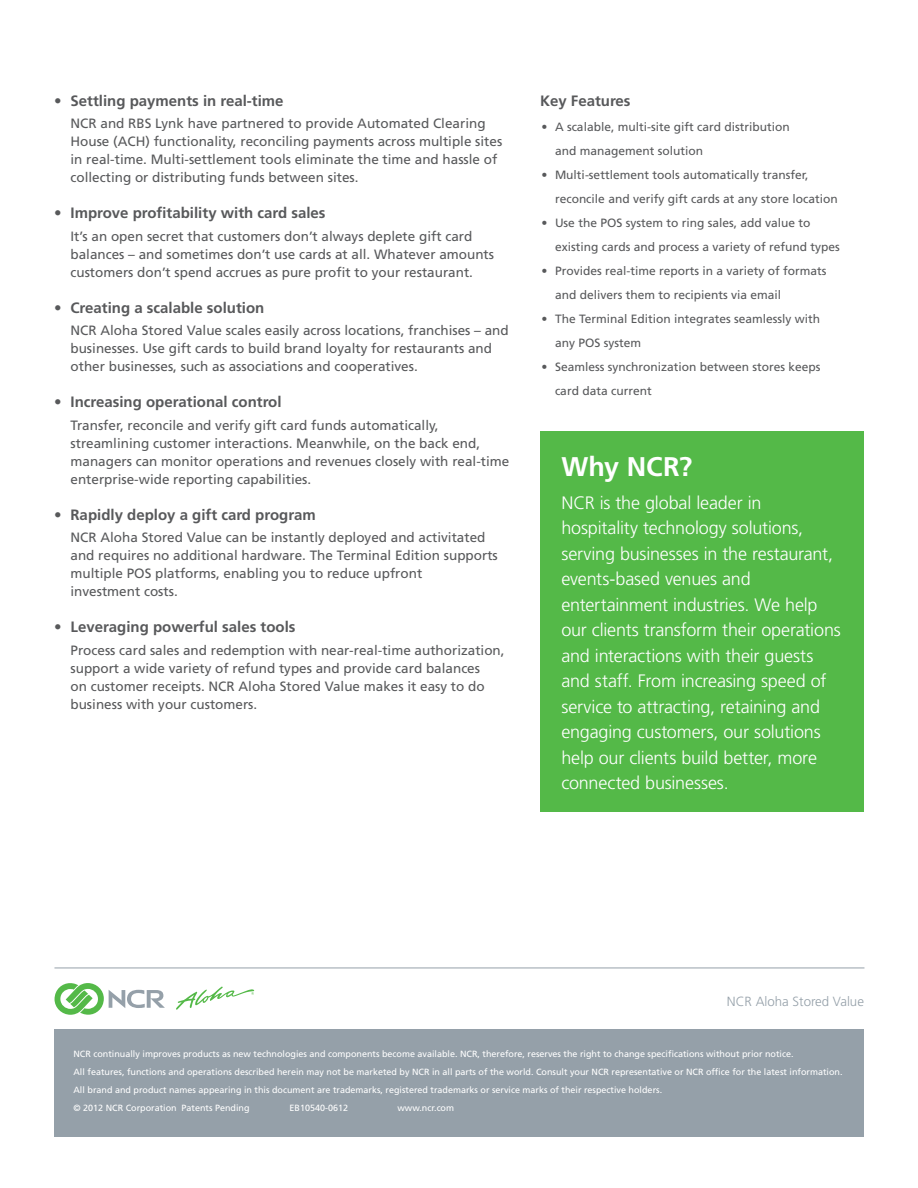
<style>
.page{position:relative;width:918px;height:1188px;background:#fff}
.page>*{position:absolute;margin:0;border:0;box-sizing:border-box;transform-origin:0 0}
.t1{font:700 27px "Frutiger LT Std";color:#fff}
.t2{font:300 18px/25.5px "Frutiger LT Std";letter-spacing:-.01em;color:#fff}
.t3{font:700 15px "Frutiger LT Std";color:#58595b}
.t4{font:13.5px/18px "Frutiger LT Std";color:#58595b}
.t5{font:300 13.35px "Frutiger LT Std";color:#95a0a9}
.t6{font:12px/24px "Frutiger LT Std";color:#58595b}
.t7{font:9px/18px "Frutiger LT Std";color:#fff}
</style>
<div class="page">
<div style="left:540px;top:431px;width:324px;height:381px;background:#54b948"></div>
<div style="left:54px;top:1030px;width:810px;height:107px;background:#95a0a9"></div>
<hr style="left:54px;top:968px;width:810px;height:1px;background:#95a0a9">
<svg style="left:55px;top:983px;width:110px;height:32px"></svg>
<svg style="left:176px;top:987px;width:78px;height:23px"></svg>
<p class="t3" style="left:54px;top:92px;width:231px">• Settling payments in real-time</p>
<p class="t4" style="left:70px;top:115px;width:433px">NCR and RBS Lynk have partnered to provide Automated Clearing House (ACH) functionality, reconciling payments across multiple sites in real-time. Multi-settlement tools eliminate the time and hassle of collecting or distributing funds between sites.</p>
<p class="t3" style="left:54px;top:204px;width:273px">• Improve profitability with card sales</p>
<p class="t4" style="left:70px;top:227px;width:425px">It’s an open secret that customers don’t always deplete gift card balances – and sometimes don’t use cards at all. Whatever amounts customers don’t spend accrues as pure profit to your restaurant.</p>
<p class="t3" style="left:54px;top:299px;width:212px">• Creating a scalable solution</p>
<p class="t4" style="left:70px;top:322px;width:440px">NCR Aloha Stored Value scales easily across locations, franchises – and businesses. Use gift cards to build brand loyalty for restaurants and other businesses, such as associations and cooperatives.</p>
<p class="t3" style="left:54px;top:393px;width:229px">• Increasing operational control</p>
<p class="t4" style="left:70px;top:416px;width:440px">Transfer, reconcile and verify gift card funds automatically, streamlining customer interactions. Meanwhile, on the back end, managers can monitor operations and revenues closely with real-time enterprise-wide reporting capabilities.</p>
<p class="t3" style="left:54px;top:506px;width:263px">• Rapidly deploy a gift card program</p>
<p class="t4" style="left:70px;top:529px;width:429px">NCR Aloha Stored Value can be instantly deployed and activitated and requires no additional hardware. The Terminal Edition supports multiple POS platforms, enabling you to reduce upfront<br>investment costs.</p>
<p class="t3" style="left:54px;top:618px;width:243px">• Leveraging powerful sales tools</p>
<p class="t4" style="left:70px;top:641px;width:436px">Process card sales and redemption with near-real-time authorization, support a wide variety of refund types and provide card balances<br>on customer receipts. NCR Aloha Stored Value makes it easy to do business with your customers.</p>
<p class="t3" style="left:540px;top:92px;width:92px">Key Features</p>
<p class="t6" style="left:555px;top:115px;width:236px;text-indent:-14px">• A scalable, multi-site gift card distribution and management solution</p>
<p class="t6" style="left:555px;top:163px;width:284px;text-indent:-14px">• Multi-settlement tools automatically transfer, reconcile and verify gift cards at any store location</p>
<p class="t6" style="left:555px;top:211px;width:286px;text-indent:-14px">• Use the POS system to ring sales, add value to existing cards and process a variety of refund types</p>
<p class="t6" style="left:555px;top:259px;width:273px;text-indent:-14px">• Provides real-time reports in a variety of formats and delivers them to recipients via email</p>
<p class="t6" style="left:555px;top:307px;width:267px;text-indent:-14px">• The Terminal Edition integrates seamlessly with any POS system</p>
<p class="t6" style="left:555px;top:355px;width:267px;text-indent:-14px">• Seamless synchronization between stores keeps card data current</p>
<h1 class="t1" style="left:561px;top:451px;width:133px">Why NCR?</h1>
<p class="t2" style="left:561px;top:490px;width:281px">NCR is the global leader in hospitality technology solutions, serving businesses in the restaurant, events-based venues and entertainment industries. We help our clients transform their operations and interactions with their guests and staff. From increasing speed of service to attracting, retaining and engaging customers, our solutions help our clients build better, more connected businesses.</p>
<p class="t5" style="left:727px;top:994px;width:139px">NCR Aloha Stored Value</p>
<p class="t7" style="left:74px;top:1045px;width:771px">NCR continually improves products as new technologies and components become available. NCR, therefore, reserves the right to change specifications without prior notice.<br>All features, functions and operations described herein may not be marketed by NCR in all parts of the world. Consult your NCR representative or NCR office for the latest information.<br>All brand and product names appearing in this document are trademarks, registered trademarks or service marks of their respective holders.<br>© 2012 NCR Corporation Patents Pending</p>
<p class="t7" style="left:290px;top:1099px;width:60px">EB10540-0612</p>
<p class="t7" style="left:398px;top:1099px;width:58px">www.ncr.com</p>
</div>
